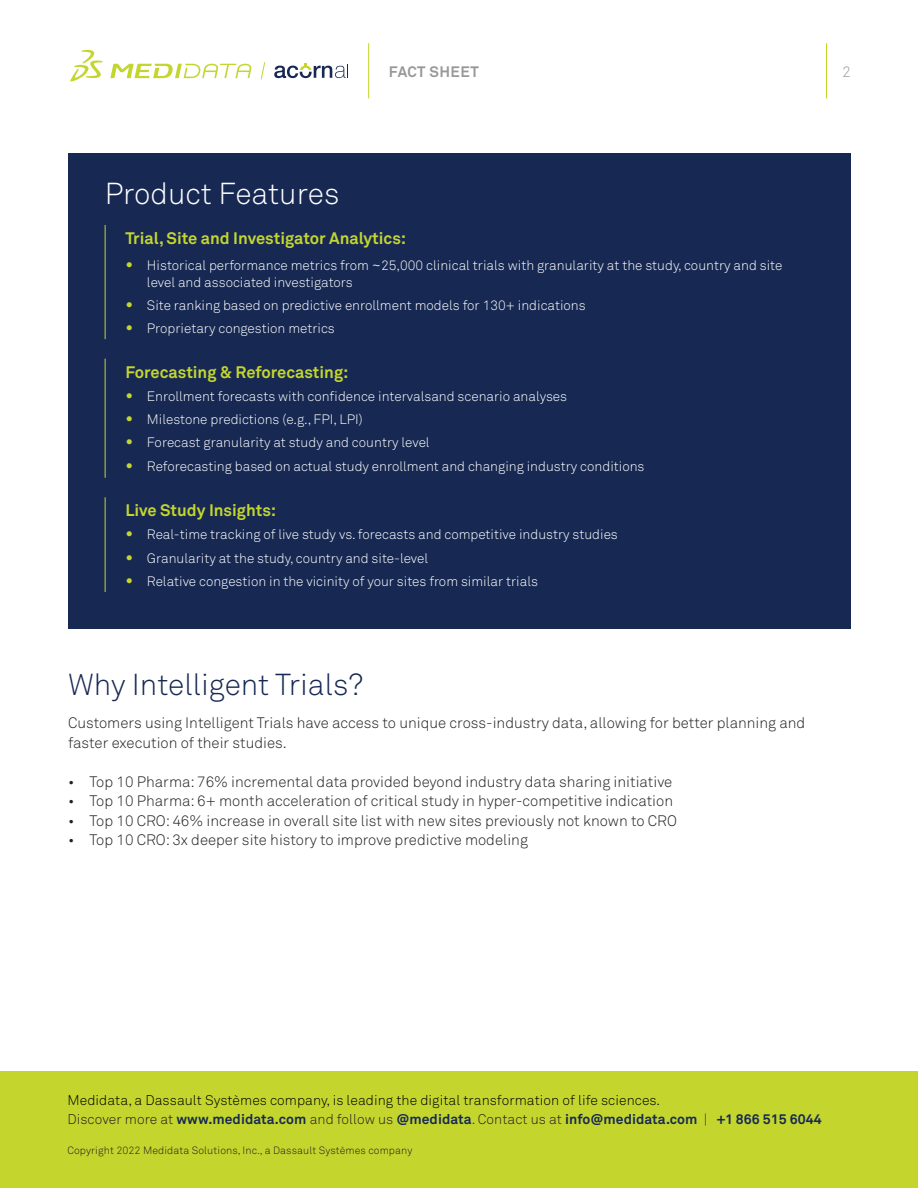
<style>
.page{position:relative;width:918px;height:1188px;background:#fff}
.page>*{position:absolute;margin:0;border:0;box-sizing:border-box;transform-origin:0 0}
.t1{font:300 30px "Akkurat Std";color:#172953}
.Box_-_H1{font:300 30px "Akkurat Std";color:#fff}
.Box_-_H2{font:700 16.5px "Akkurat Std";color:#c4d62e}
.Body_copy{font:300 15px/19.5px "Akkurat Std";color:#231f20}
.t2{font:700 15px "Akkurat Std";letter-spacing:.035em;color:#98989a}
.t3{font:300 15px "Akkurat Std";color:#98989a}
.t4{font:300 13.8px/19.5px "Akkurat Std";letter-spacing:.005em;color:#000}
.t5{font:300 13.5px/16.5px "Akkurat Std";color:#fff}
.t6{font:300 10.5px "Akkurat Std";letter-spacing:.01em;color:#231f20}
.s1{font-weight:700;font-size:18px;color:#c4d62e}
.s2{font-size:15px}
.s3{color:#231f20}
.s4{font-weight:700;color:#172953}
.s5{color:#172953}
</style>
<div class="page">
<hr style="left:826px;top:43px;width:1px;height:55px;background:#c4d62e">
<div style="left:0;top:1071px;width:918px;height:117px;background:#c4d62e"></div>
<svg style="left:70px;top:50px;width:33px;height:32px"></svg>
<svg style="left:110px;top:64px;width:142px;height:14px"></svg>
<svg style="left:260px;top:62px;width:6px;height:18px"></svg>
<svg style="left:274px;top:64px;width:74px;height:14px"></svg>
<hr style="left:368px;top:43px;width:1px;height:55px;background:#c4d62e">
<div style="left:68px;top:153px;width:782px;height:476px;background:#172953"></div>
<hr style="left:105px;top:225px;width:1px;height:114px;background:#c4d62e">
<hr style="left:105px;top:359px;width:1px;height:119px;background:#c4d62e">
<hr style="left:105px;top:497px;width:1px;height:95px;background:#c4d62e">
<p class="t2" style="left:389px;top:62px;width:91px">FACT SHEET</p>
<p class="t3" style="left:842px;top:63px;width:10px">2</p>
<p class="Box_-_H1" style="left:105px;top:176px;width:236px">Product Features</p>
<p class="Box_-_H2" style="left:125px;top:228px;width:282px">Trial, Site and Investigator Analytics:</p>
<p class="t5" style="left:147px;top:257px;width:637px;text-indent:-22px"><span class="s1">•</span> Historical performance metrics from <span class="s2">~</span>25,000 clinical trials with granularity at the study, country and site level and associated investigators</p>
<p class="t5" style="left:125px;top:297px;width:462px"><span class="s1">•</span> Site ranking based on predictive enrollment models for 130+ indications</p>
<p class="t5" style="left:125px;top:320px;width:211px"><span class="s1">•</span> Proprietary congestion metrics</p>
<p class="Box_-_H2" style="left:125px;top:362px;width:225px">Forecasting &amp; Reforecasting:</p>
<p class="t5" style="left:125px;top:388px;width:443px"><span class="s1">•</span> Enrollment forecasts with confidence intervalsand scenario analyses</p>
<p class="t5" style="left:125px;top:411px;width:239px"><span class="s1">•</span> Milestone predictions (e.g., FPI, LPI)</p>
<p class="t5" style="left:125px;top:434px;width:306px"><span class="s1">•</span> Forecast granularity at study and country level</p>
<p class="t5" style="left:125px;top:458px;width:521px"><span class="s1">•</span> Reforecasting based on actual study enrollment and changing industry conditions</p>
<p class="Box_-_H2" style="left:125px;top:500px;width:152px">Live Study Insights:</p>
<p class="t5" style="left:125px;top:527px;width:494px"><span class="s1">•</span> Real-time tracking of live study vs. forecasts and competitive industry studies</p>
<p class="t5" style="left:125px;top:550px;width:304px"><span class="s1">•</span> Granularity at the study, country and site-level</p>
<p class="t5" style="left:125px;top:573px;width:414px"><span class="s1">•</span> Relative congestion in the vicinity of your sites from similar trials</p>
<h2 class="t1" style="left:68px;top:667px;width:297px">Why Intelligent Trials?</h2>
<p class="Body_copy" style="left:68px;top:713px;width:739px">Customers using Intelligent Trials have access to unique cross-industry data, allowing for better planning and faster execution of their studies.</p>
<p class="Body_copy" style="left:68px;top:772px;width:606px">• Top 10 Pharma: 76% incremental data provided beyond industry data sharing initiative</p>
<p class="Body_copy" style="left:68px;top:791px;width:607px">• Top 10 Pharma: 6+ month acceleration of critical study in hyper-competitive indication</p>
<p class="Body_copy" style="left:68px;top:811px;width:610px">• Top 10 CRO: 46% increase in overall site list with new sites previously not known to CRO</p>
<p class="Body_copy" style="left:68px;top:830px;width:461px">• Top 10 CRO: 3x deeper site history to improve predictive modeling</p>
<p class="t4" style="left:68px;top:1090px;width:756px">Medidata, a Dassault Systèmes company, is leading the digital transformation of life sciences.<br><span class="s3">Discover more at</span> <span class="s4">www.medidata.com</span> <span class="s3">and follow us</span> <span class="s4">@medidata</span><span class="s5">.</span> <span class="s3">Contact us at</span> <span class="s4">info@medidata.com</span> <span class="s5">|</span> <span class="s4">+1 866 515 6044</span></p>
<p class="t6" style="left:68px;top:1144px;width:346px">Copyright 2022 Medidata Solutions, Inc., a Dassault Systèmes company</p>
</div>
